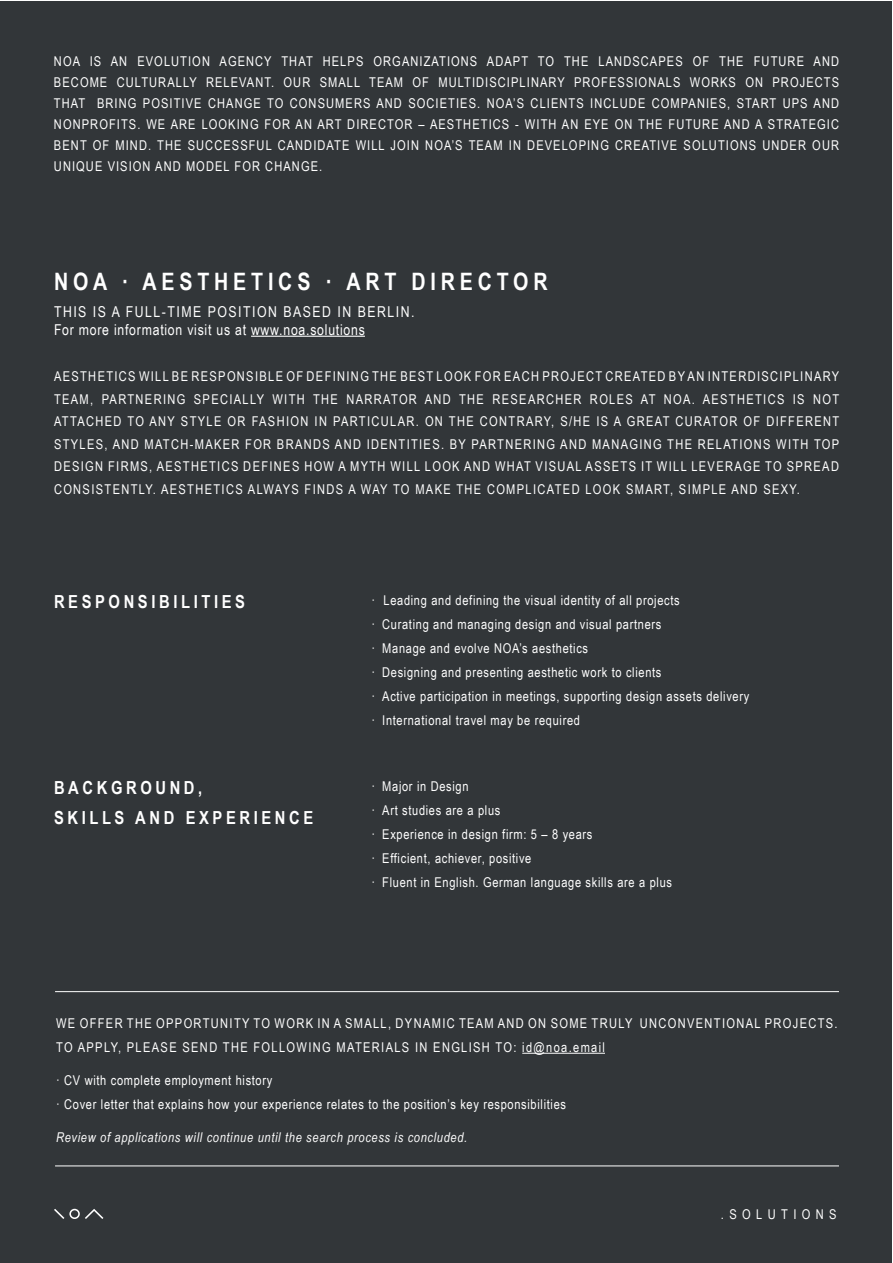
<style>
.page{position:relative;width:893px;height:1263px;background:#fff}
.page>*{position:absolute;margin:0;border:0;box-sizing:border-box;transform-origin:0 0}
.t1{font:700 24px "Arial Narrow";letter-spacing:.2em;color:#fff}
.t2{font:700 18px/30px "Arial Narrow";letter-spacing:.2em;color:#fff}
.t3{font:15px/18px "Arial Narrow";letter-spacing:.05em;color:#fff}
.t4{font:13.5px/24px "Arial Narrow";letter-spacing:.05em;color:#fff}
.t5{font:13.5px/24px "Arial Narrow";letter-spacing:.1em;color:#fff}
.t6{font:italic 13.5px "Arial Narrow";letter-spacing:.05em;color:#fff}
.t7{font:13.5px "Arial Narrow";letter-spacing:.4em;color:#fff}
</style>
<div class="page">
<div style="left:1px;top:1px;width:891px;height:1261px;background:#323639"></div>
<svg style="left:54px;top:1209px;width:49px;height:10px"></svg>
<hr style="left:251px;top:336px;width:114px;height:1px;background:#fff">
<hr style="left:522px;top:1053px;width:83px;height:1px;background:#fff">
<hr style="left:55px;top:1165px;width:784px;height:1px;background:#fff">
<hr style="left:55px;top:991px;width:784px;height:1px;background:#fff">
<p class="t4" style="left:54px;top:50px;width:787px;line-height:21px;text-align:justify">NOA IS AN EVOLUTION AGENCY THAT HELPS ORGANIZATIONS ADAPT TO THE LANDSCAPES OF THE FUTURE AND BECOME CULTURALLY RELEVANT. OUR SMALL TEAM OF MULTIDISCIPLINARY PROFESSIONALS WORKS ON PROJECTS THAT BRING POSITIVE CHANGE TO CONSUMERS AND SOCIETIES. NOA’S CLIENTS INCLUDE COMPANIES, START UPS AND NONPROFITS. WE ARE LOOKING FOR AN ART DIRECTOR – AESTHETICS - WITH AN EYE ON THE FUTURE AND A STRATEGIC BENT OF MIND. THE SUCCESSFUL CANDIDATE WILL JOIN NOA’S TEAM IN DEVELOPING CREATIVE SOLUTIONS UNDER OUR UNIQUE VISION AND MODEL FOR CHANGE.</p>
<h1 class="t1" style="left:54px;top:263px;width:495px">NOA · AESTHETICS · ART DIRECTOR</h1>
<p class="t3" style="left:54px;top:302px;width:362px">THIS IS A FULL-TIME POSITION BASED IN BERLIN.<br>For more information visit us at www.noa.solutions</p>
<p class="t4" style="left:54px;top:365px;width:787px;line-height:22.5px;text-align:justify">AESTHETICS WILL BE RESPONSIBLE OF DEFINING THE BEST LOOK FOR EACH PROJECT CREATED BY AN INTERDISCIPLINARY TEAM, PARTNERING SPECIALLY WITH THE NARRATOR AND THE RESEARCHER ROLES AT NOA. AESTHETICS IS NOT ATTACHED TO ANY STYLE OR FASHION IN PARTICULAR. ON THE CONTRARY, S/HE IS A GREAT CURATOR OF DIFFERENT STYLES, AND MATCH-MAKER FOR BRANDS AND IDENTITIES. BY PARTNERING AND MANAGING THE RELATIONS WITH TOP DESIGN FIRMS, AESTHETICS DEFINES HOW A MYTH WILL LOOK AND WHAT VISUAL ASSETS IT WILL LEVERAGE TO SPREAD CONSISTENTLY. AESTHETICS ALWAYS FINDS A WAY TO MAKE THE COMPLICATED LOOK SMART, SIMPLE AND SEXY.</p>
<h2 class="t2" style="left:54px;top:586px;width:192px">RESPONSIBILITIES</h2>
<h2 class="t2" style="left:54px;top:772px;width:261px">BACKGROUND,<br>SKILLS AND EXPERIENCE</h2>
<p class="t4" style="left:372px;top:587px;width:379px">· Leading and defining the visual identity of all projects<br>· Curating and managing design and visual partners<br>· Manage and evolve NOA’s aesthetics<br>· Designing and presenting aesthetic work to clients<br>· Active participation in meetings, supporting design assets delivery · International travel may be required</p>
<p class="t4" style="left:372px;top:774px;width:302px">· Major in Design<br>· Art studies are a plus<br>· Experience in design firm: 5 – 8 years<br>· Efficient, achiever, positive<br>· Fluent in English. German language skills are a plus</p>
<p class="t5" style="left:56px;top:1010px;width:783px">WE OFFER THE OPPORTUNITY TO WORK IN A SMALL, DYNAMIC TEAM AND ON SOME TRULY UNCONVENTIONAL PROJECTS.<br>TO APPLY, PLEASE SEND THE FOLLOWING MATERIALS IN ENGLISH TO: id@noa.email</p>
<p class="t4" style="left:56px;top:1067px;width:511px">· CV with complete employment history<br>· Cover letter that explains how your experience relates to the position’s key responsibilities</p>
<p class="t6" style="left:56px;top:1128px;width:413px">Review of applications will continue until the search process is concluded.</p>
<p class="t7" style="left:721px;top:1204px;width:117px">.SOLUTIONS</p>
</div>
